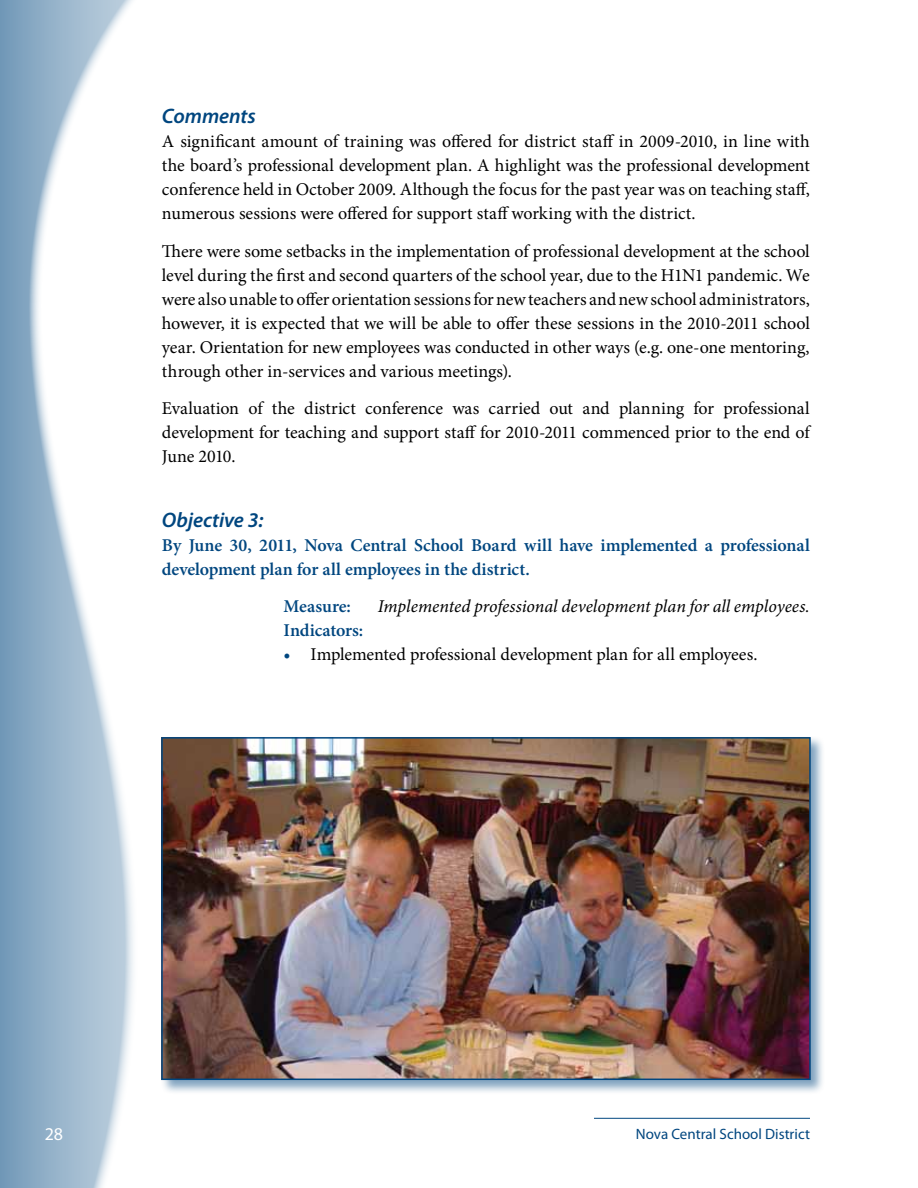
<style>
.page{position:relative;width:918px;height:1188px;background:#fff}
.page>*{position:absolute;margin:0;border:0;box-sizing:border-box;transform-origin:0 0}
.t1{font:italic 600 21px "Myriad Pro";letter-spacing:-.005em;color:#00467f}
.t2{font:18px/24px "Minion Pro";letter-spacing:-.01em;color:#000;text-align:justify}
.t3{font:600 18px/24px "Minion Pro";letter-spacing:-.01em;color:#00467f}
.t4{font:italic 18px "Minion Pro";letter-spacing:-.005em;color:#000}
.t5{font:18px "Myriad Pro";color:#fff}
.t6{font:15px "Myriad Pro";color:#00467f}
.s1{font-weight:600;color:#00467f}
</style>
<div class="page">
<svg style="left:0;top:0;width:133px;height:1188px"></svg>
<hr style="left:594px;top:1118px;width:216px;height:1px;background:#00467f">
<div style="left:160px;top:736px;width:666px;height:359px;background:#00467f;opacity:.5"></div>
<img style="left:164px;top:740px;width:644px;height:337px">
<div style="left:161px;top:737px;width:650px;height:343px;border:2px solid #00467f"></div>
<p class="t1" style="left:162px;top:103px;width:95px">Comments</p>
<p class="t2" style="left:162px;top:130px;width:649px">A significant amount of training was offered for district staff in 2009-2010, in line with the board’s professional development plan. A highlight was the professional development conference held in October 2009. Although the focus for the past year was on teaching staff, numerous sessions were offered for support staff working with the district.</p>
<p class="t2" style="left:162px;top:239px;width:649px">There were some setbacks in the implementation of professional development at the school level during the first and second quarters of the school year, due to the H1N1 pandemic. We were also unable to offer orientation sessions for new teachers and new school administrators, however, it is expected that we will be able to offer these sessions in the 2010-2011 school year. Orientation for new employees was conducted in other ways (e.g. one-one mentoring, through other in-services and various meetings).</p>
<p class="t2" style="left:162px;top:397px;width:649px">Evaluation of the district conference was carried out and planning for professional development for teaching and support staff for 2010-2011 commenced prior to the end of June 2010.</p>
<p class="t1" style="left:162px;top:506px;width:103px">Objective 3:</p>
<p class="t3" style="left:162px;top:533px;width:649px">By June 30, 2011, Nova Central School Board will have implemented a professional development plan for all employees in the district.</p>
<p class="t3" style="left:283px;top:594px;width:69px">Measure:</p>
<p class="t4" style="left:378px;top:594px;width:433px">Implemented professional development plan for all employees.</p>
<p class="t3" style="left:283px;top:618px;width:81px">Indicators:</p>
<p class="t2" style="left:283px;top:643px;width:475px"><span class="s1">•</span> Implemented professional development plan for all employees.</p>
<p class="t5" style="left:45px;top:1123px;width:20px">28</p>
<p class="t6" style="left:636px;top:1125px;width:176px">Nova Central School District</p>
</div>
